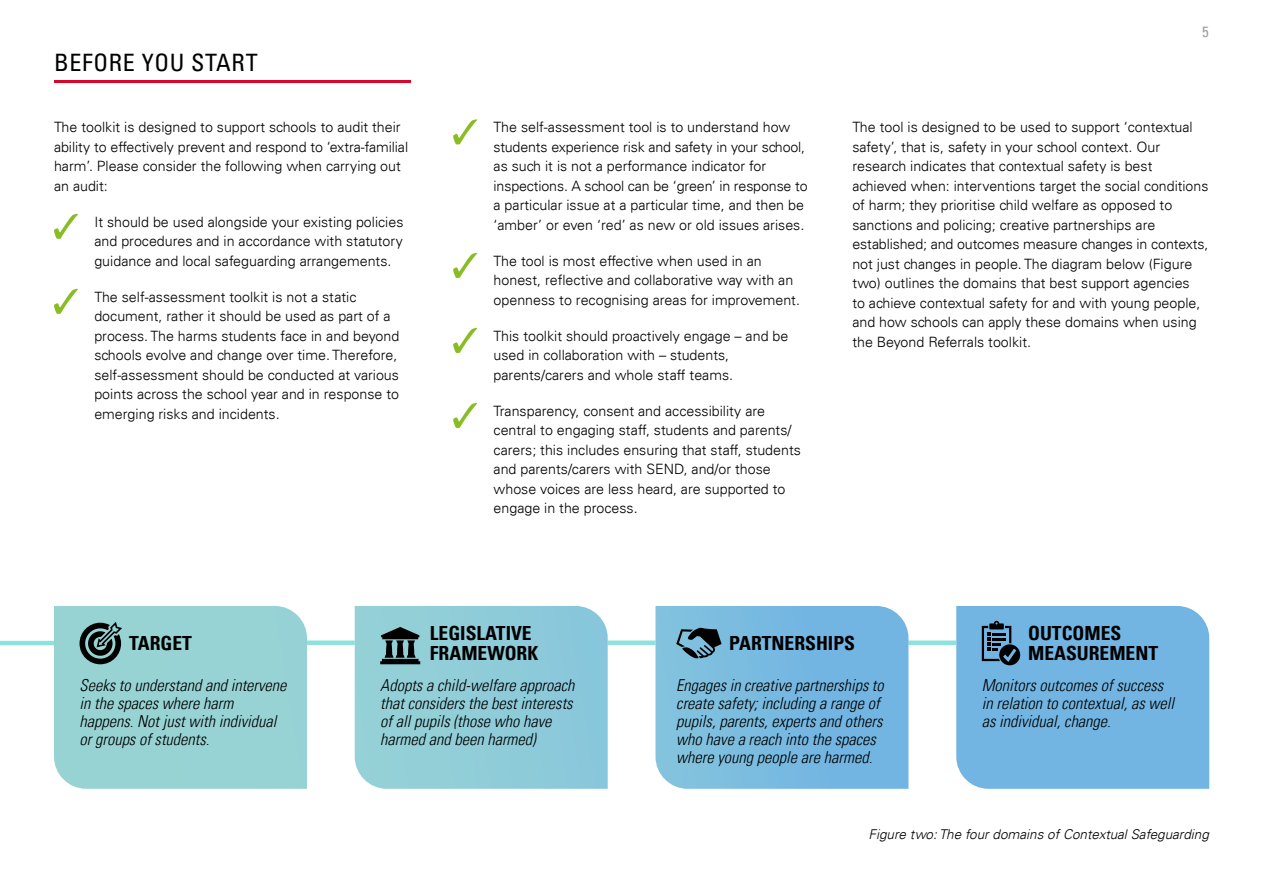
<style>
.page{position:relative;width:1263px;height:893px;background:#fff}
.page>*{position:absolute;margin:0;border:0;box-sizing:border-box;transform-origin:0 0}
.t1{font:condensed 24px "Univers LT";letter-spacing:.03em;color:#000}
.t2{font:700 condensed 19.5px/19.5px "Univers LT";color:#000}
.t3{font:italic 300 condensed 16.5px/18px "Univers LT";color:#000}
.t4{font:condensed 15px "Univers LT";color:#9d9d9c}
.t5{font:300 14.25px/19.5px "Univers LT";color:#000}
.t6{font:italic 300 13.5px "Univers LT";color:#000}
</style>
<div class="page">
<hr style="left:0;top:641px;width:54px;height:4px;background:#8ee2dd">
<div style="left:307px;top:640px;width:48px;height:5px;background:#8ee2dd"></div>
<div style="left:608px;top:640px;width:47px;height:5px;background:#8ee2dd"></div>
<div style="left:908px;top:640px;width:48px;height:5px;background:#8ee2dd"></div>
<div style="left:54px;top:606px;width:253px;height:183px;background:#97d3d4"></div>
<div style="left:355px;top:606px;width:253px;height:183px;background:#8fccd9"></div>
<svg style="left:655px;top:606px;width:253px;height:183px;background:#79bae0"></svg>
<div style="left:956px;top:606px;width:253px;height:183px;background:#72b5e2"></div>
<hr style="left:54px;top:81px;width:357px;height:2px;background:#da0629">
<svg style="left:54px;top:214px;width:24px;height:25px"></svg>
<svg style="left:54px;top:289px;width:24px;height:25px"></svg>
<svg style="left:453px;top:119px;width:24px;height:25px"></svg>
<svg style="left:453px;top:253px;width:24px;height:25px"></svg>
<svg style="left:453px;top:328px;width:24px;height:25px"></svg>
<svg style="left:453px;top:403px;width:24px;height:25px"></svg>
<svg style="left:80px;top:622px;width:42px;height:42px;background:#445e5e"></svg>
<svg style="left:380px;top:627px;width:40px;height:37px"></svg>
<svg style="left:676px;top:627px;width:46px;height:31px"></svg>
<svg style="left:982px;top:621px;width:38px;height:44px;background:#3f647d"></svg>
<h1 class="t1" style="left:54px;top:48px;width:205px">BEFORE YOU START</h1>
<p class="t5" style="left:54px;top:118px;width:356px">The toolkit is designed to support schools to audit their ability to effectively prevent and respond to ‘extra-familial harm’. Please consider the following when carrying out an audit:</p>
<p class="t5" style="left:94px;top:212px;width:311px;text-align:justify">It should be used alongside your existing policies and procedures and in accordance with statutory guidance and local safeguarding arrangements.</p>
<p class="t5" style="left:94px;top:287px;width:306px">The self-assessment toolkit is not a static document, rather it should be used as part of a process. The harms students face in and beyond schools evolve and change over time. Therefore, self-assessment should be conducted at various points across the school year and in response to emerging risks and incidents.</p>
<p class="t5" style="left:494px;top:118px;width:316px">The self-assessment tool is to understand how students experience risk and safety in your school, as such it is not a performance indicator for inspections. A school can be ‘green’ in response to a particular issue at a particular time, and then be ‘amber’ or even ‘red’ as new or old issues arises.</p>
<p class="t5" style="left:494px;top:251px;width:308px">The tool is most effective when used in an honest, reflective and collaborative way with an openness to recognising areas for improvement.</p>
<p class="t5" style="left:494px;top:326px;width:296px">This toolkit should proactively engage – and be used in collaboration with – students, parents/carers and whole staff teams.</p>
<p class="t5" style="left:494px;top:401px;width:309px">Transparency, consent and accessibility are central to engaging staff, students and parents/ carers; this includes ensuring that staff, students and parents/carers with SEND, and/or those whose voices are less heard, are supported to engage in the process.</p>
<p class="t4" style="left:1202px;top:22px;width:8px">5</p>
<p class="t5" style="left:852px;top:118px;width:358px">The tool is designed to be used to support ‘contextual safety’, that is, safety in your school context. Our research indicates that contextual safety is best achieved when: interventions target the social conditions of harm; they prioritise child welfare as opposed to sanctions and policing; creative partnerships are established; and outcomes measure changes in contexts, not just changes in people. The diagram below (Figure two) outlines the domains that best support agencies<br>to achieve contextual safety for and with young people, and how schools can apply these domains when using the Beyond Referrals toolkit.</p>
<h2 class="t2" style="left:129px;top:633px;width:64px">TARGET</h2>
<h2 class="t2" style="left:430px;top:624px;width:110px">LEGISLATIVE<br>FRAMEWORK</h2>
<h2 class="t2" style="left:729px;top:633px;width:127px">PARTNERSHIPS</h2>
<h2 class="t2" style="left:1028px;top:624px;width:132px">OUTCOMES<br>MEASUREMENT</h2>
<p class="t3" style="left:80px;top:677px;width:209px">Seeks to understand and intervene in the spaces where harm happens. Not just with individual or groups of students.</p>
<p class="t3" style="left:380px;top:677px;width:196px">Adopts a child-welfare approach that considers the best interests of all pupils (those who have harmed and been harmed)</p>
<p class="t3" style="left:676px;top:677px;width:209px">Engages in creative partnerships to create safety; including a range of pupils, parents, experts and others who have a reach into the spaces where young people are harmed.</p>
<p class="t3" style="left:982px;top:677px;width:194px">Monitors outcomes of success in relation to contextual, as well as individual, change.</p>
<p class="t6" style="left:869px;top:826px;width:342px">Figure two: The four domains of Contextual Safeguarding</p>
</div>
